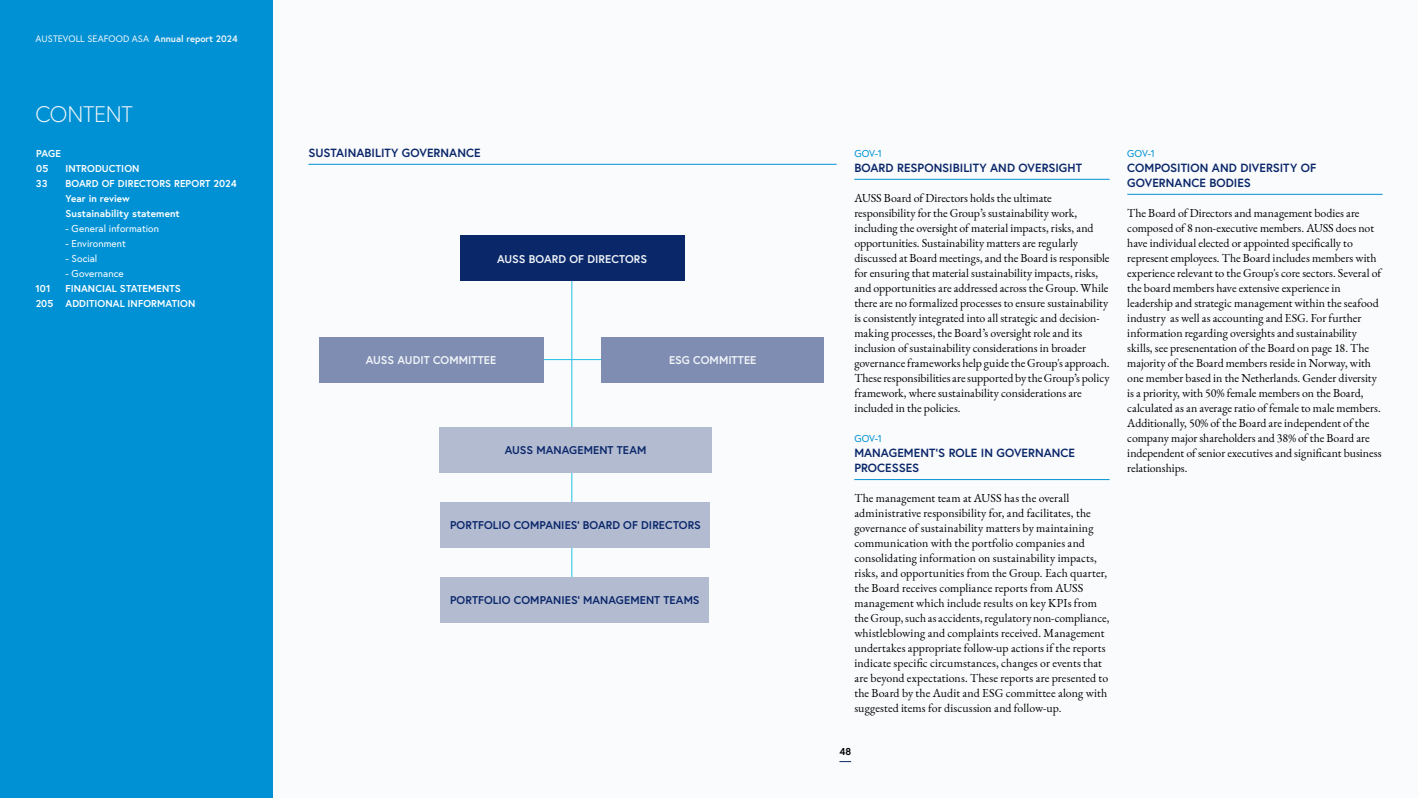
<style>
.page{position:relative;width:1418px;height:798px;background:#fff}
.page>*{position:absolute;margin:0;border:0;box-sizing:border-box;transform-origin:0 0}
.t1{font:300 22.5px "Europa";letter-spacing:-.01em;color:#f0f5f8}
.t2{font:11.88px/15px "EB Garamond";color:#000}
.t3{font:700 11.88px/15px "Europa";letter-spacing:.005em;color:#0a276a}
.t4{font:700 11.25px "Europa";letter-spacing:.005em;color:#0a276a}
.t5{font:700 11.25px "Europa";color:#f0f5f8}
.t6{font:700 10px/15px "Europa";letter-spacing:.01em;color:#fff}
.t7{font:10px "Europa";letter-spacing:.005em;color:#fff}
.t8{font:10px "Europa";color:#0091d5}
.t9{font:700 10px "Europa";color:#000}
.t10{font:9.38px "Europa";color:#f0f5f8}
.s1{font-weight:700}
</style>
<div class="page">
<div style="left:273px;top:0;width:1144px;height:797px;background:#fafbfc"></div>
<div style="left:0;top:0;width:273px;height:797px;background:#0091d5"></div>
<hr style="left:308px;top:164px;width:528px;height:1px;background:#0091d5">
<hr style="left:854px;top:179px;width:255px;height:1px;background:#0091d5">
<hr style="left:854px;top:479px;width:255px;height:1px;background:#0091d5">
<hr style="left:1127px;top:194px;width:255px;height:1px;background:#0091d5">
<hr style="left:571px;top:253px;width:1px;height:324px;background:#35c4e7">
<hr style="left:474px;top:359px;width:196px;height:1px;background:#35c4e7">
<div style="left:441px;top:502px;width:269px;height:45px;background:#b3bbd1"></div>
<div style="left:441px;top:577px;width:268px;height:45px;background:#b3bbd1"></div>
<div style="left:460px;top:236px;width:224px;height:45px;background:#0a276a"></div>
<div style="left:439px;top:427px;width:272px;height:45px;background:#b3bbd1"></div>
<div style="left:319px;top:337px;width:224px;height:45px;background:#808db2"></div>
<div style="left:601px;top:337px;width:223px;height:45px;background:#808db2"></div>
<svg style="left:839px;top:761px;width:12px;height:1px"></svg>
<p class="t10" style="left:36px;top:33px;width:203px">AUSTEVOLL SEAFOOD ASA <span class="s1">Annual report 2024</span></p>
<h1 class="t1" style="left:35px;top:101px;width:99px">CONTENT</h1>
<p class="t6" style="left:36px;top:145px;width:26px">PAGE<br>05</p>
<p class="t6" style="left:65px;top:160px;width:76px">INTRODUCTION</p>
<p class="t6" style="left:36px;top:175px;width:13px">33</p>
<p class="t6" style="left:65px;top:175px;width:173px">BOARD OF DIRECTORS REPORT 2024<br>Year in review<br>Sustainability statement</p>
<p class="t7" style="left:65px;top:222px;width:95px">- General information</p>
<p class="t7" style="left:65px;top:237px;width:62px">- Environment</p>
<p class="t7" style="left:65px;top:252px;width:33px">- Social</p>
<p class="t7" style="left:65px;top:267px;width:60px">- Governance</p>
<p class="t6" style="left:36px;top:280px;width:16px">101</p>
<p class="t6" style="left:36px;top:280px;width:161px;text-indent:30px">FINANCIAL STATEMENTS<br>205 ADDITIONAL INFORMATION</p>
<p class="t3" style="left:308px;top:145px;width:174px">SUSTAINABILITY GOVERNANCE</p>
<p class="t8" style="left:854px;top:147px;width:29px">GOV-1</p>
<p class="t3" style="left:854px;top:160px;width:229px">BOARD RESPONSIBILITY AND OVERSIGHT</p>
<p class="t2" style="left:854px;top:190px;width:257px">AUSS Board of Directors holds the ultimate responsibility for the Group’s sustainability work, including the oversight of material impacts, risks, and opportunities. Sustainability matters are regularly discussed at Board meetings, and the Board is responsible for ensuring that material sustainability impacts, risks, and opportunities are addressed across the Group. While there are no formalized processes to ensure sustainability is consistently integrated into all strategic and decision&shy;making processes, the Board’s oversight role and its inclusion of sustainability considerations in broader governance frameworks help guide the Group's approach.<br>These responsibilities are supported by the Group’s policy framework, where sustainability considerations are included in the policies.</p>
<p class="t8" style="left:854px;top:432px;width:29px">GOV-1</p>
<p class="t3" style="left:854px;top:445px;width:222px">MANAGEMENT’S ROLE IN GOVERNANCE<br>PROCESSES</p>
<p class="t2" style="left:854px;top:490px;width:257px">The management team at AUSS has the overall administrative responsibility for, and facilitates, the governance of sustainability matters by maintaining communication with the portfolio companies and consolidating information on sustainability impacts, risks, and opportunities from the Group. Each quarter, the Board receives compliance reports from AUSS management which include results on key KPIs from the Group, such as accidents, regulatory non-compliance, whistleblowing and complaints received. Management undertakes appropriate follow-up actions if the reports indicate specific circumstances, changes or events that are beyond expectations. These reports are presented to the Board by the Audit and ESG committee along with suggested items for discussion and follow-up.</p>
<p class="t5" style="left:497px;top:251px;width:151px">AUSS BOARD OF DIRECTORS</p>
<p class="t5" style="left:366px;top:352px;width:132px">AUSS AUDIT COMMITTEE</p>
<p class="t5" style="left:669px;top:352px;width:89px">ESG COMMITTEE</p>
<p class="t4" style="left:505px;top:442px;width:143px">AUSS MANAGEMENT TEAM</p>
<p class="t4" style="left:450px;top:517px;width:252px">PORTFOLIO COMPANIES’ BOARD OF DIRECTORS</p>
<p class="t4" style="left:450px;top:592px;width:251px">PORTFOLIO COMPANIES’ MANAGEMENT TEAMS</p>
<p class="t9" style="left:839px;top:745px;width:13px">48</p>
<p class="t8" style="left:1127px;top:147px;width:29px">GOV-1</p>
<p class="t3" style="left:1127px;top:160px;width:191px">COMPOSITION AND DIVERSITY OF<br>GOVERNANCE BODIES</p>
<p class="t2" style="left:1127px;top:205px;width:256px">The Board of Directors and management bodies are composed of 8 non-executive members. AUSS does not have individual elected or appointed specifically to represent employees. The Board includes members with experience relevant to the Group's core sectors. Several of the board members have extensive experience in leadership and strategic management within the seafood industry as well as accounting and ESG. For further information regarding oversights and sustainability skills, see presenentation of the Board on page 18. The majority of the Board members reside in Norway, with one member based in the Netherlands. Gender diversity is a priority, with 50% female members on the Board, calculated as an average ratio of female to male members.<br>Additionally, 50% of the Board are independent of the company major shareholders and 38% of the Board are independent of senior executives and significant business relationships.</p>
</div>
